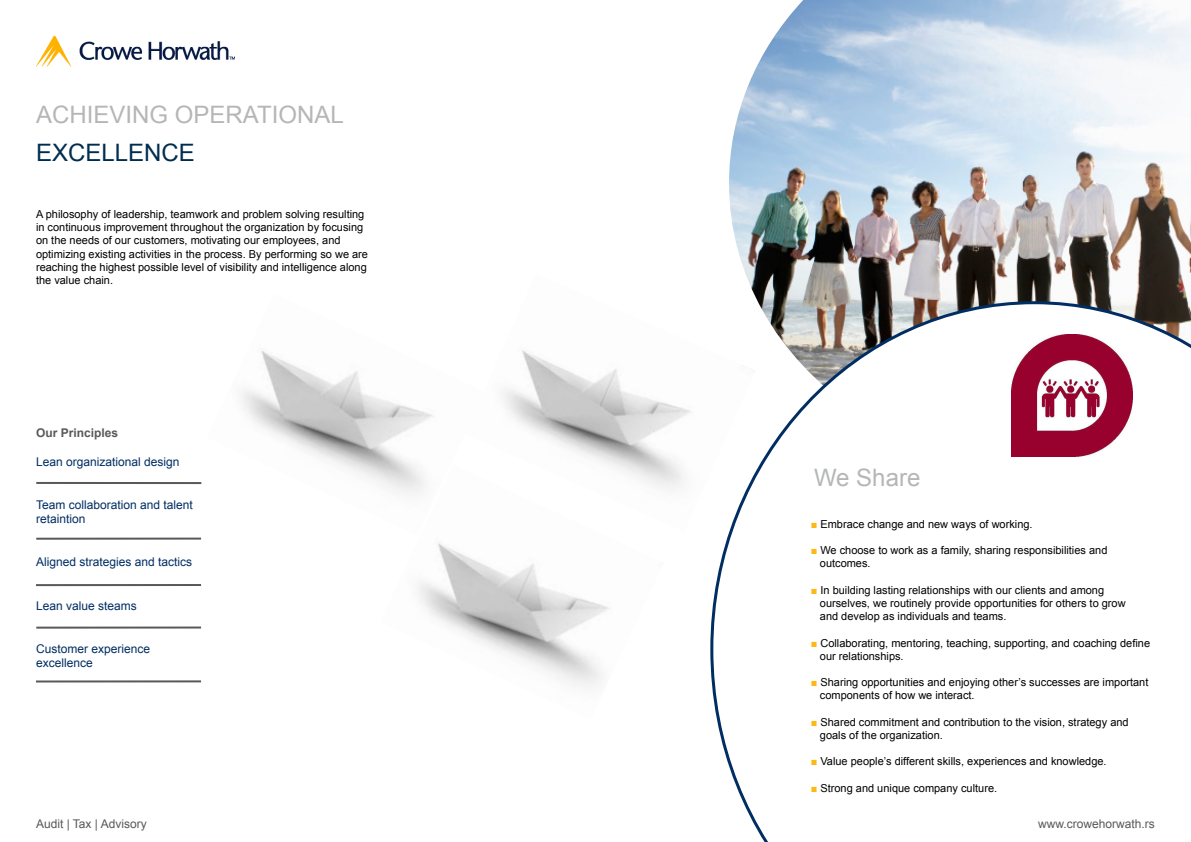
<style>
.page{position:relative;width:1191px;height:842px;background:#fff}
.page>*{position:absolute;margin:0;border:0;box-sizing:border-box;transform-origin:0 0}
.t1{font:24px "Arial";color:#b5b6b7}
.t2{font:24px "Arial";color:#002d4e}
.t3{font:12px/14.4px "Arial";color:#002d62}
.t4{font:12px "Arial";color:#595959}
.t5{font:700 12px "Arial";color:#595959}
.t6{font:11px/13.2px "Arial";color:#000}
.s1{color:#fdb913}
</style>
<div class="page">
<img style="left:503px;top:350px;width:188px;height:139px">
<img style="left:729px;top:0;width:462px;height:301px">
<svg style="left:710px;top:301px;width:481px;height:541px"></svg>
<img style="left:1011px;top:334px;width:121px;height:122px">
<img style="left:36px;top:36px;width:198px;height:31px">
<img style="left:241px;top:350px;width:192px;height:132px">
<img style="left:380px;top:465px;width:283px;height:222px">
<hr style="left:36px;top:482px;width:165px;height:2px;background:#595959">
<hr style="left:36px;top:584px;width:165px;height:2px;background:#595959">
<hr style="left:36px;top:626px;width:165px;height:3px;background:#595959">
<hr style="left:36px;top:680px;width:165px;height:2px;background:#595959">
<hr style="left:36px;top:538px;width:165px;height:2px;background:#595959">
<h1 class="t1" style="left:36px;top:99px;width:309px">ACHIEVING OPERATIONAL</h1>
<h1 class="t2" style="left:36px;top:137px;width:160px">EXCELLENCE</h1>
<p class="t6" style="left:36px;top:208px;width:333px">A philosophy of leadership, teamwork and problem solving resulting in continuous improvement throughout the organization by focusing on the needs of our customers, motivating our employees, and optimizing existing activities in the process. By performing so we are reaching the highest possible level of visibility and intelligence along the value chain.</p>
<p class="t5" style="left:36px;top:425px;width:84px">Our Principles</p>
<p class="t3" style="left:36px;top:454px;width:145px">Lean organizational design</p>
<p class="t3" style="left:36px;top:497px;width:158px">Team collaboration and talent retaintion</p>
<p class="t3" style="left:36px;top:555px;width:158px">Aligned strategies and tactics</p>
<p class="t3" style="left:36px;top:598px;width:102px">Lean value steams</p>
<p class="t3" style="left:36px;top:641px;width:116px">Customer experience excellence</p>
<p class="t4" style="left:36px;top:816px;width:112px">Audit | Tax | Advisory</p>
<h1 class="t1" style="left:814px;top:462px;width:108px">We Share</h1>
<p class="t6" style="left:810px;top:517px;width:223px"><span class="s1">■</span> Embrace change and new ways of working.</p>
<p class="t6" style="left:820px;top:544px;width:289px;text-indent:-9px"><span class="s1">■</span> We choose to work as a family, sharing responsibilities and outcomes.</p>
<p class="t6" style="left:820px;top:583px;width:307px;text-indent:-9px"><span class="s1">■</span> In building lasting relationships with our clients and among ourselves, we routinely provide opportunities for others to grow and develop as individuals and teams.</p>
<p class="t6" style="left:820px;top:636px;width:332px;text-indent:-9px"><span class="s1">■</span> Collaborating, mentoring, teaching, supporting, and coaching define our relationships.</p>
<p class="t6" style="left:820px;top:676px;width:330px;text-indent:-9px"><span class="s1">■</span> Sharing opportunities and enjoying other s’ successes are important components of how we interact.</p>
<p class="t6" style="left:820px;top:715px;width:310px;text-indent:-9px"><span class="s1">■</span> Shared commitment and contribution to the vision, strategy and goals of the organization.</p>
<p class="t6" style="left:810px;top:755px;width:297px"><span class="s1">■</span> Value people s’ different skills, experiences and knowledge.</p>
<p class="t6" style="left:810px;top:781px;width:188px"><span class="s1">■</span> Strong and unique company culture.</p>
<p class="t4" style="left:1038px;top:816px;width:118px">www.crowehorwath.rs</p>
</div>
